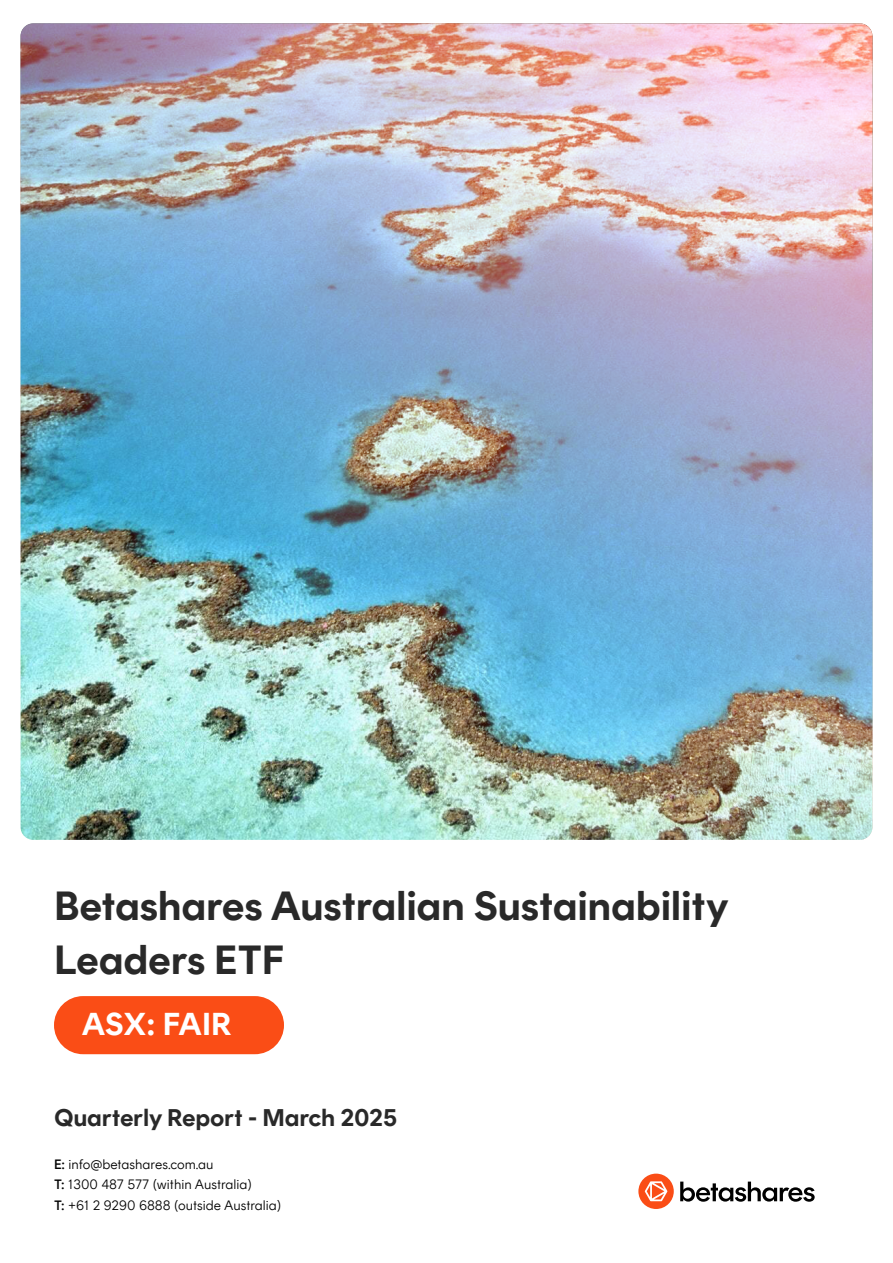
<style>
.page{position:relative;width:893px;height:1263px;background:#fff}
.page>*{position:absolute;margin:0;border:0;box-sizing:border-box;transform-origin:0 0}
.t1{font:700 40.5px/54px "Rund Text";letter-spacing:-.01em;color:#292929}
.t2{font:700 31.5px "Rund Text";color:#fff}
.t3{font:700 24px "Rund Text";letter-spacing:-.01em;color:#292929}
.t4{font:300 13.5px/20.4px "Rund Text";color:#000}
.s1{font-weight:500}
</style>
<div class="page">
<div style="left:54px;top:996px;width:230px;height:58px;background:#fa4d16;border-radius:29px"></div>
<img style="left:21px;top:23px;width:851px;height:817px;border-radius:13px">
<div style="left:638px;top:1173px;width:36px;height:36px;background:#fa4d16;border-radius:50%"></div>
<svg style="left:645px;top:1181px;width:22px;height:20px"></svg>
<svg style="left:680px;top:1181px;width:135px;height:21px"></svg>
<h1 class="t1" style="left:54px;top:879px;width:676px">Betashares Australian Sustainability<br>Leaders ETF</h1>
<h2 class="t2" style="left:82px;top:1006px;width:151px">ASX: FAIR</h2>
<h3 class="t3" style="left:54px;top:1104px;width:345px">Quarterly Report - March 2025</h3>
<p class="t4" style="left:54px;top:1154px;width:229px"><span class="s1">E:</span> info@betashares.com.au<br><span class="s1">T:</span> 1300 487 577 (within Australia)<br><span class="s1">T:</span> +61 2 9290 6888 (outside Australia)</p>
</div>
